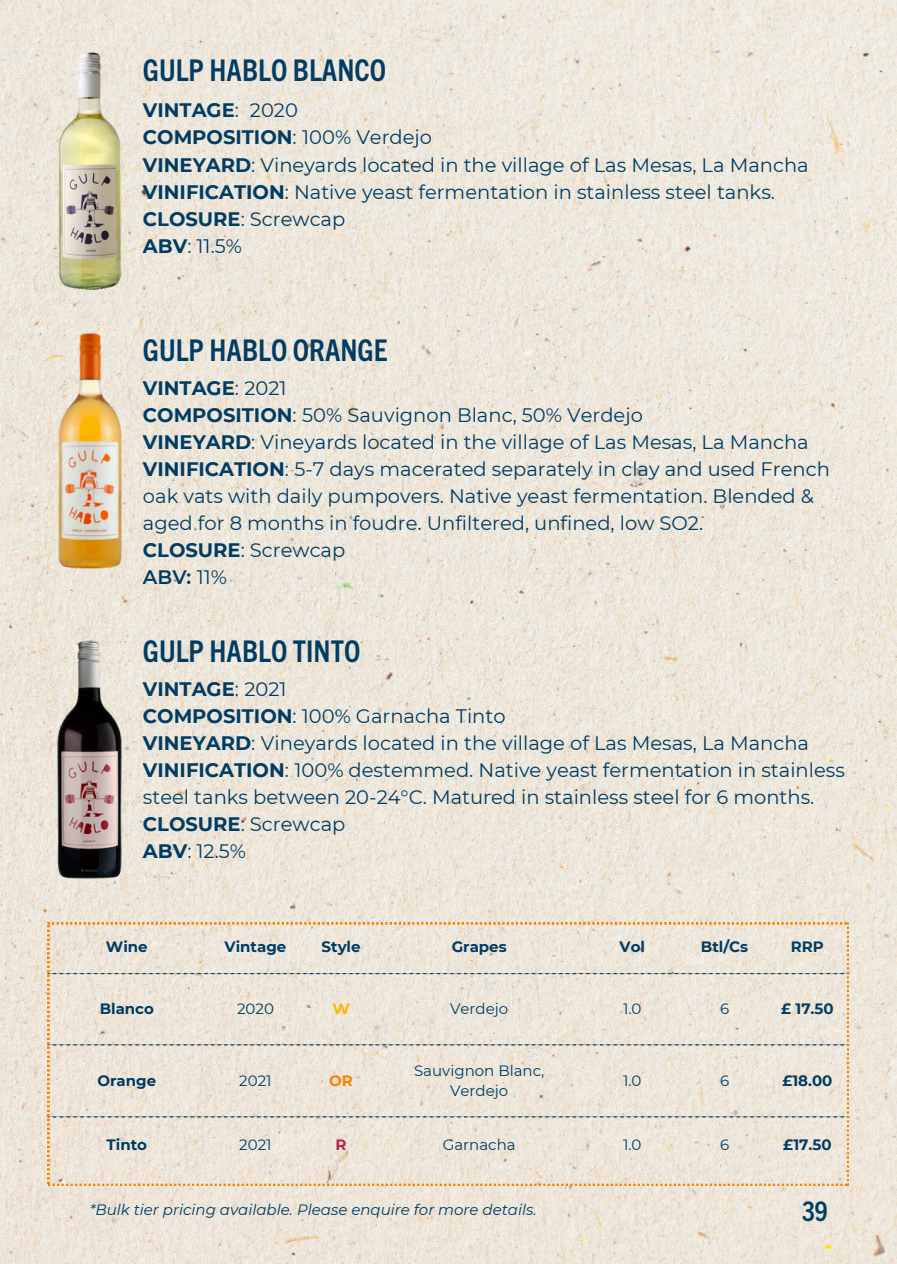
<style>
.page{position:relative;width:897px;height:1264px;background:#fff}
.page>*{position:absolute;margin:0;border:0;box-sizing:border-box;transform-origin:0 0}
.t1{font:700 condensed 30px "Trade Gothic Next LT Pro";color:#003c63}
.t2{font:700 condensed 27px "Trade Gothic Next LT Pro";color:#003c63}
.t3{font:19.5px/27px "Montserrat";color:#003c63}
.t4{font:700 15px "Montserrat";color:#003c63}
.t5{font:15px/20.2px "Montserrat";color:#003c63;text-align:center}
.t6{font:italic 15px "Montserrat";color:#003c63}
.t7{font:700 15px "Montserrat";color:#fb8100}
.t8{font:700 15px "Montserrat";color:#ffb70d}
.t9{font:700 15px "Montserrat";color:#bd2246}
.s1{font-weight:700}
.s2{font-weight:600}
</style>
<div class="page">
<img style="left:0;top:0;width:897px;height:1263px">
<img style="left:58px;top:51px;width:63px;height:239px">
<img style="left:0;top:331px;width:209px;height:239px">
<img style="left:55px;top:638px;width:69px;height:242px">
<svg style="left:48px;top:922px;width:801px;height:263px;background:#eae2d5"></svg>
<h1 class="t1" style="left:143px;top:49px;width:245px">GULP HABLO BLANCO</h1>
<h2 class="t3" style="left:143px;top:97px;width:667px"><span class="s1">VINTAGE</span>: 2020<br><span class="s1">COMPOSITION</span>: 100% Verdejo<br><span class="s1">VINEYARD</span>: Vineyards located in the village of Las Mesas, La Mancha <span class="s1">VINIFICATION</span>: Native yeast fermentation in stainless steel tanks.<br><span class="s1">CLOSURE</span>: Screwcap<br><span class="s1">ABV</span>: 11.5%</h2>
<p class="t1" style="left:143px;top:329px;width:246px">GULP HABLO ORANGE</p>
<h2 class="t3" style="left:143px;top:375px;width:688px"><span class="s1">VINTAGE</span>: 2021<br><span class="s1">COMPOSITION</span>: 50% Sauvignon Blanc, 50% Verdejo<br><span class="s1">VINEYARD</span>: Vineyards located in the village of Las Mesas, La Mancha <span class="s1">VINIFICATION</span>: 5-7 days macerated separately in clay and used French oak vats with daily pumpovers. Native yeast fermentation. Blended &amp; aged for 8 months in foudre. Unfiltered, unfined, low SO2.<br><span class="s1">CLOSURE</span>: Screwcap<br><span class="s2">ABV:</span> 11%</h2>
<h2 class="t1" style="left:143px;top:629px;width:219px">GULP HABLO TINTO</h2>
<p class="t3" style="left:143px;top:675px;width:703px"><span class="s1">VINTAGE</span>: 2021<br><span class="s1">COMPOSITION</span>: 100% Garnacha Tinto<br><span class="s1">VINEYARD</span>: Vineyards located in the village of Las Mesas, La Mancha <span class="s1">VINIFICATION</span>: 100% destemmed. Native yeast fermentation in stainless steel tanks between 20-24°C. Matured in stainless steel for 6 months.<br><span class="s1">CLOSURE</span>: Screwcap<br><span class="s1">ABV</span>: 12.5%</p>
<p class="t4" style="left:106px;top:937px;width:43px">Wine</p>
<p class="t4" style="left:224px;top:937px;width:63px">Vintage</p>
<p class="t4" style="left:321px;top:937px;width:41px">Style</p>
<p class="t4" style="left:452px;top:937px;width:57px">Grapes</p>
<p class="t4" style="left:619px;top:937px;width:27px">Vol</p>
<p class="t4" style="left:701px;top:937px;width:49px">Btl/Cs</p>
<p class="t4" style="left:791px;top:937px;width:35px">RRP</p>
<p class="t4" style="left:100px;top:999px;width:56px">Blanco</p>
<p class="t5" style="left:237px;top:998px;width:38px">2020</p>
<p class="t8" style="left:332px;top:999px;width:19px">W</p>
<p class="t5" style="left:450px;top:998px;width:60px">Verdejo</p>
<p class="t5" style="left:623px;top:998px;width:20px">1.0</p>
<p class="t5" style="left:720px;top:998px;width:11px">6</p>
<p class="t4" style="left:781px;top:999px;width:54px">£ 17.50</p>
<p class="t4" style="left:97px;top:1071px;width:60px">Orange</p>
<p class="t5" style="left:239px;top:1070px;width:34px">2021</p>
<p class="t7" style="left:329px;top:1071px;width:25px">OR</p>
<p class="t5" style="left:414px;top:1060px;width:132px">Sauvignon Blanc,<br>Verdejo</p>
<p class="t5" style="left:623px;top:1070px;width:20px">1.0</p>
<p class="t5" style="left:720px;top:1070px;width:11px">6</p>
<p class="t4" style="left:782px;top:1071px;width:52px">£18.00</p>
<p class="t4" style="left:107px;top:1135px;width:42px">Tinto</p>
<p class="t5" style="left:239px;top:1134px;width:34px">2021</p>
<p class="t9" style="left:335px;top:1135px;width:13px">R</p>
<p class="t5" style="left:443px;top:1134px;width:74px">Garnacha</p>
<p class="t5" style="left:623px;top:1134px;width:20px">1.0</p>
<p class="t5" style="left:720px;top:1134px;width:11px">6</p>
<p class="t4" style="left:783px;top:1135px;width:50px">£17.50</p>
<p class="t6" style="left:90px;top:1200px;width:448px">*Bulk tier pricing available. Please enquire for more details.</p>
<h2 class="t2" style="left:802px;top:1192px;width:27px">39</h2>
</div>
